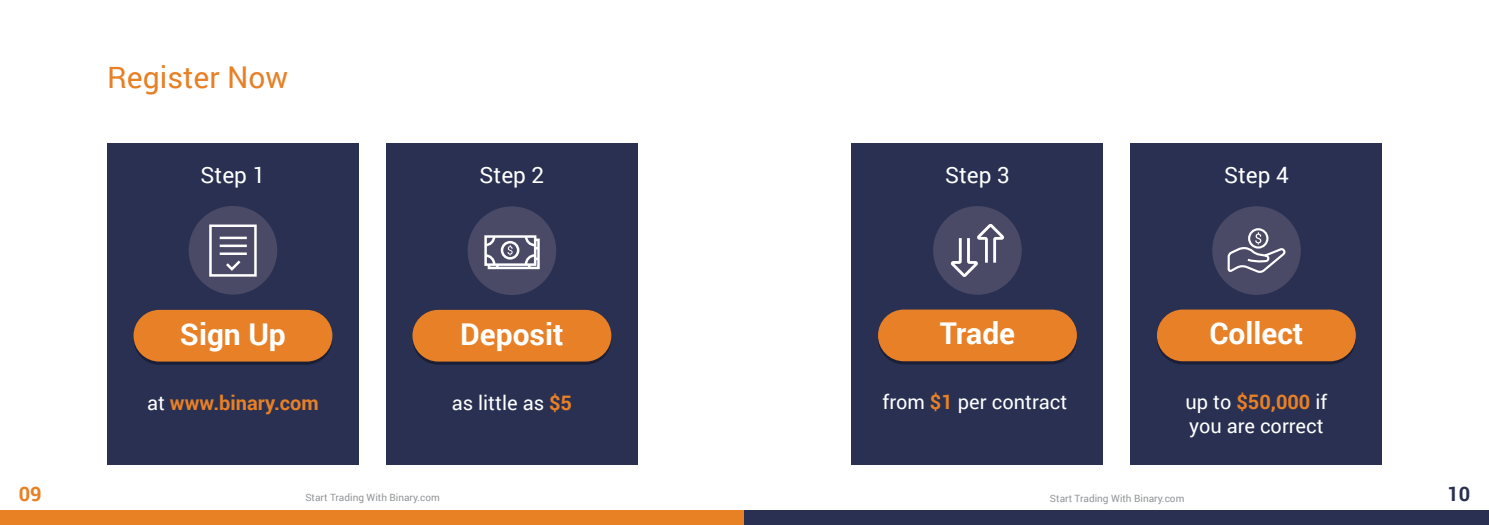
<style>
.page{position:relative;width:1489px;height:525px;background:#fff}
.page>*{position:absolute;margin:0;border:0;box-sizing:border-box;transform-origin:0 0}
.t1{font:700 30px "Roboto";color:#fff}
.t2{font:30px "Roboto";color:#e78026}
.t3{font:22.5px "Roboto";color:#fff}
.t4{font:20px/24px "Roboto";color:#fff}
.t5{font:700 20px "Roboto";color:#e78026}
.t6{font:700 20px "Roboto";color:#e88024}
.t7{font:700 20px "Roboto";color:#293051}
.t8{font:10px "Roboto";color:#939597}
.s1{font-weight:400;color:#fff}
.s2{font-weight:700;color:#e78026}
</style>
<div class="page">
<div style="left:851px;top:144px;width:252px;height:320px;background:#293051"></div>
<svg style="left:878px;top:313px;width:199px;height:51px"></svg>
<div style="left:878px;top:309px;width:199px;height:52px;background:#e78026;border-radius:26px"></div>
<div style="left:933px;top:206px;width:88px;height:89px;background:#4a4a67;border-radius:50%"></div>
<svg style="left:950px;top:224px;width:54px;height:53px"></svg>
<div style="left:1130px;top:144px;width:252px;height:320px;background:#293051"></div>
<svg style="left:1157px;top:313px;width:198px;height:51px"></svg>
<div style="left:1157px;top:309px;width:198px;height:52px;background:#e78026;border-radius:26px"></div>
<div style="left:1212px;top:206px;width:88px;height:89px;background:#4a4a67;border-radius:50%"></div>
<div style="left:1248px;top:228px;width:20px;height:20px;border:2px solid #fff;border-radius:50%"></div>
<svg style="left:1227px;top:232px;width:59px;height:41px"></svg>
<div style="left:107px;top:144px;width:252px;height:321px;background:#293051"></div>
<svg style="left:133px;top:313px;width:199px;height:52px"></svg>
<div style="left:133px;top:310px;width:199px;height:51px;background:#e78026;border-radius:26px"></div>
<div style="left:189px;top:206px;width:88px;height:88px;background:#4a4a67;border-radius:50%"></div>
<div style="left:209px;top:224px;width:48px;height:53px;border:3px solid #fff"></div>
<hr style="left:220px;top:237px;width:27px;height:2px;background:#fff">
<hr style="left:220px;top:244px;width:27px;height:3px;background:#fff">
<hr style="left:220px;top:252px;width:27px;height:3px;background:#fff">
<svg style="left:226px;top:260px;width:15px;height:11px"></svg>
<div style="left:386px;top:144px;width:252px;height:321px;background:#293051"></div>
<svg style="left:412px;top:313px;width:199px;height:52px"></svg>
<div style="left:412px;top:310px;width:199px;height:51px;background:#e78026;border-radius:26px"></div>
<div style="left:467px;top:206px;width:89px;height:89px;background:#4a4a67;border-radius:50%"></div>
<svg style="left:487px;top:235px;width:53px;height:35px"></svg>
<div style="left:484px;top:235px;width:52px;height:31px;border:3px solid #fff"></div>
<div style="left:0;top:511px;width:744px;height:14px;background:#e88024"></div>
<div style="left:744px;top:511px;width:744px;height:14px;background:#293051"></div>
<h1 class="t2" style="left:107px;top:63px;width:183px">Register Now</h1>
<p class="t3" style="left:201px;top:165px;width:66px">Step 1</p>
<p class="t3" style="left:479px;top:165px;width:66px">Step 2</p>
<p class="t3" style="left:945px;top:164px;width:66px">Step 3</p>
<p class="t3" style="left:1224px;top:164px;width:66px">Step 4</p>
<h1 class="t1" style="left:180px;top:320px;width:107px">Sign Up</h1>
<h1 class="t1" style="left:460px;top:320px;width:105px">Deposit</h1>
<h1 class="t1" style="left:939px;top:319px;width:77px">Trade</h1>
<h1 class="t1" style="left:1209px;top:319px;width:95px">Collect</h1>
<p class="t5" style="left:147px;top:393px;width:173px"><span class="s1">at</span> www.binary.com</p>
<p class="t4" style="left:452px;top:391px;width:122px">as little as <span class="s2">$5</span></p>
<p class="t4" style="left:882px;top:391px;width:186px">from <span class="s2">$1</span> per contract</p>
<p class="t4" style="left:1185px;top:391px;width:143px">up to <span class="s2">$50,000</span> if you are correct</p>
<p class="t6" style="left:19px;top:484px;width:24px">09</p>
<p class="t8" style="left:305px;top:492px;width:136px">Start Trading With Binary.com</p>
<p class="t8" style="left:1050px;top:493px;width:136px">Start Trading With Binary.com</p>
<p class="t7" style="left:1447px;top:484px;width:24px">10</p>
</div>
